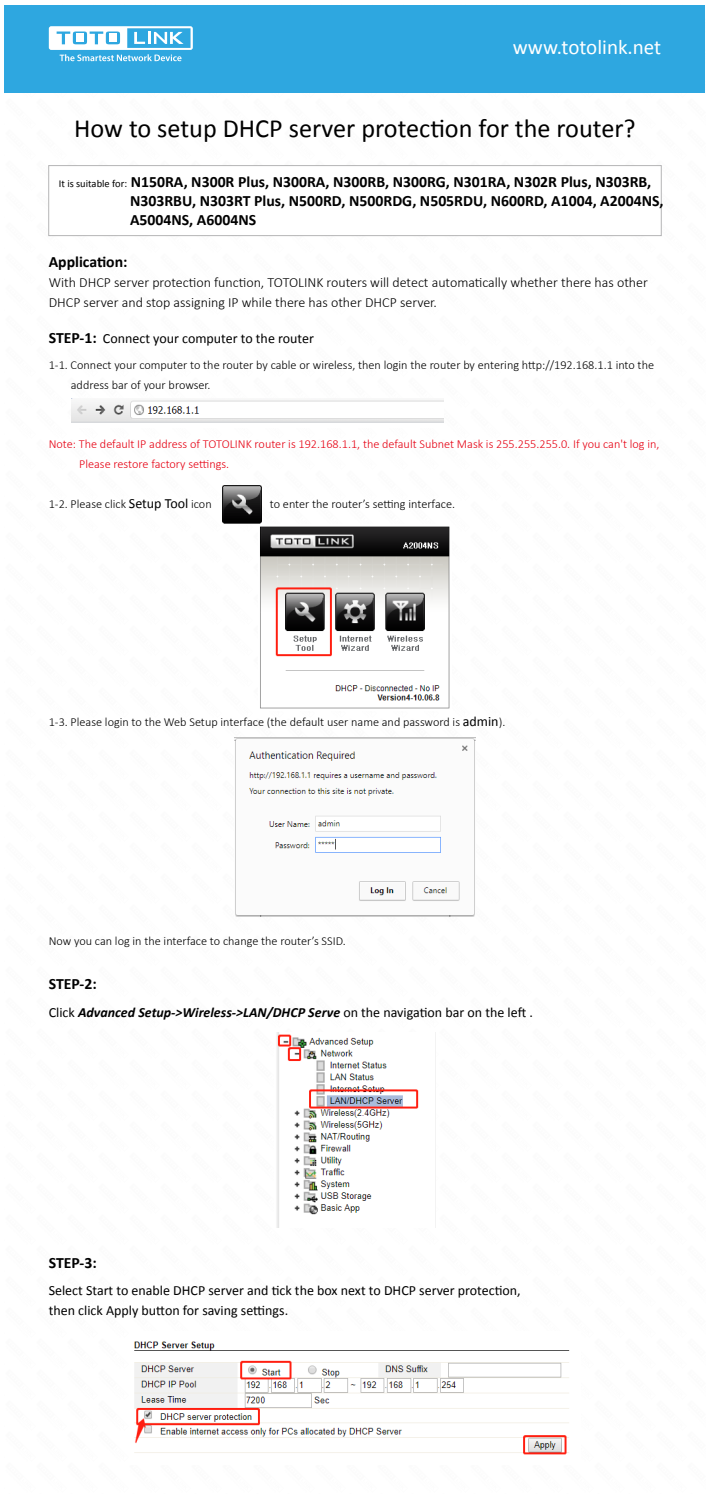
<style>
.page{position:relative;width:710px;height:1498px;background:#fff}
.page>*{position:absolute;margin:0;border:0;box-sizing:border-box;transform-origin:0 0}
.t1{font:26.25px "Calibri";color:#000}
.t2{font:21px "Calibri";color:#fff}
.t3{font:700 15.75px/18.9px "Calibri";color:#000}
.t4{font:300 14px/19.9px "Calibri";color:#000}
.t5{font:14px/19.9px "Calibri";color:#000}
.t6{font:italic 700 14px "Calibri";color:#000}
.t7{font:300 12.25px/19.9px "Calibri";color:#000}
.t8{font:300 12.25px/19.9px "Calibri";color:#e60012}
.s1{font-weight:400;font-size:10.5px}
.s2{font-weight:700;font-size:15.75px}
.s3{font-weight:400;font-size:14px}
.s4{font-weight:400;font-style:normal}
</style>
<div class="page">
<div style="left:5px;top:5px;width:700px;height:87px;background:#2ea7e0"></div>
<svg style="left:49px;top:26px;width:144px;height:35px"></svg>
<div style="left:48px;top:165px;width:614px;height:71px;background:#fff;border:1px solid #b5b5b6"></div>
<img style="left:71px;top:398px;width:373px;height:25px">
<img style="left:222px;top:485px;width:40px;height:39px">
<img style="left:260px;top:526px;width:190px;height:183px">
<img style="left:235px;top:737px;width:240px;height:179px">
<img style="left:277px;top:1032px;width:142px;height:195px">
<img style="left:134px;top:1341px;width:436px;height:114px">
<h2 class="t2" style="left:513px;top:33px;width:150px">www.totolink.net</h2>
<h1 class="t1" style="left:74px;top:112px;width:563px">How to setup DHCP server protection for the router?</h1>
<p class="t3" style="left:130px;top:172px;width:535px;text-indent:-71px"><span class="s1">It is suitable for:</span> N150RA, N300R Plus, N300RA, N300RB, N300RG, N301RA, N302R Plus, N303RB,<br>N303RBU, N303RT Plus, N500RD, N500RDG, N505RDU, N600RD, A1004, A2004NS,<br>A5004NS, A6004NS</p>
<p class="t3" style="left:49px;top:252px;width:80px">Application:</p>
<p class="t4" style="left:49px;top:272px;width:601px">With DHCP server protection function, TOTOLINK routers will detect automatically whether there has other<br>DHCP server and stop assigning IP while there has other DHCP server.</p>
<p class="t5" style="left:49px;top:328px;width:267px"><span class="s2">STEP-1:</span> Connect your computer to the router</p>
<p class="t7" style="left:71px;top:355px;width:585px;text-indent:-22px">1-1. Connect your computer to the router by cable or wireless, then login the router by entering http://192.168.1.1 into the address bar of your browser.</p>
<p class="t8" style="left:79px;top:434px;width:582px;text-indent:-30px">Note: The default IP address of TOTOLINK router is 192.168.1.1, the default Subnet Mask is 255.255.255.0. If you can't log in,<br>Please restore factory settings.</p>
<p class="t7" style="left:49px;top:494px;width:164px">1-2. Please click <span class="s3">Setup Tool</span> icon</p>
<p class="t7" style="left:270px;top:494px;width:187px">to enter the router’s setting interface.</p>
<p class="t7" style="left:49px;top:712px;width:458px">1-3. Please login to the Web Setup interface (the default user name and password is <span class="s3">admin</span>).</p>
<p class="t7" style="left:49px;top:930px;width:299px">Now you can log in the interface to change the router’s SSID.</p>
<p class="t3" style="left:49px;top:974px;width:49px">STEP-2:</p>
<p class="t6" style="left:49px;top:1004px;width:486px"><span class="s4">Click</span> Advanced Setup-&gt;Wireless-&gt;LAN/DHCP Serve <span class="s4">on the navigation bar on the left .</span></p>
<p class="t3" style="left:49px;top:1252px;width:49px">STEP-3:</p>
<p class="t5" style="left:49px;top:1280px;width:473px">Select Start to enable DHCP server and tick the box next to DHCP server protection, then click Apply button for saving settings.</p>
</div>
